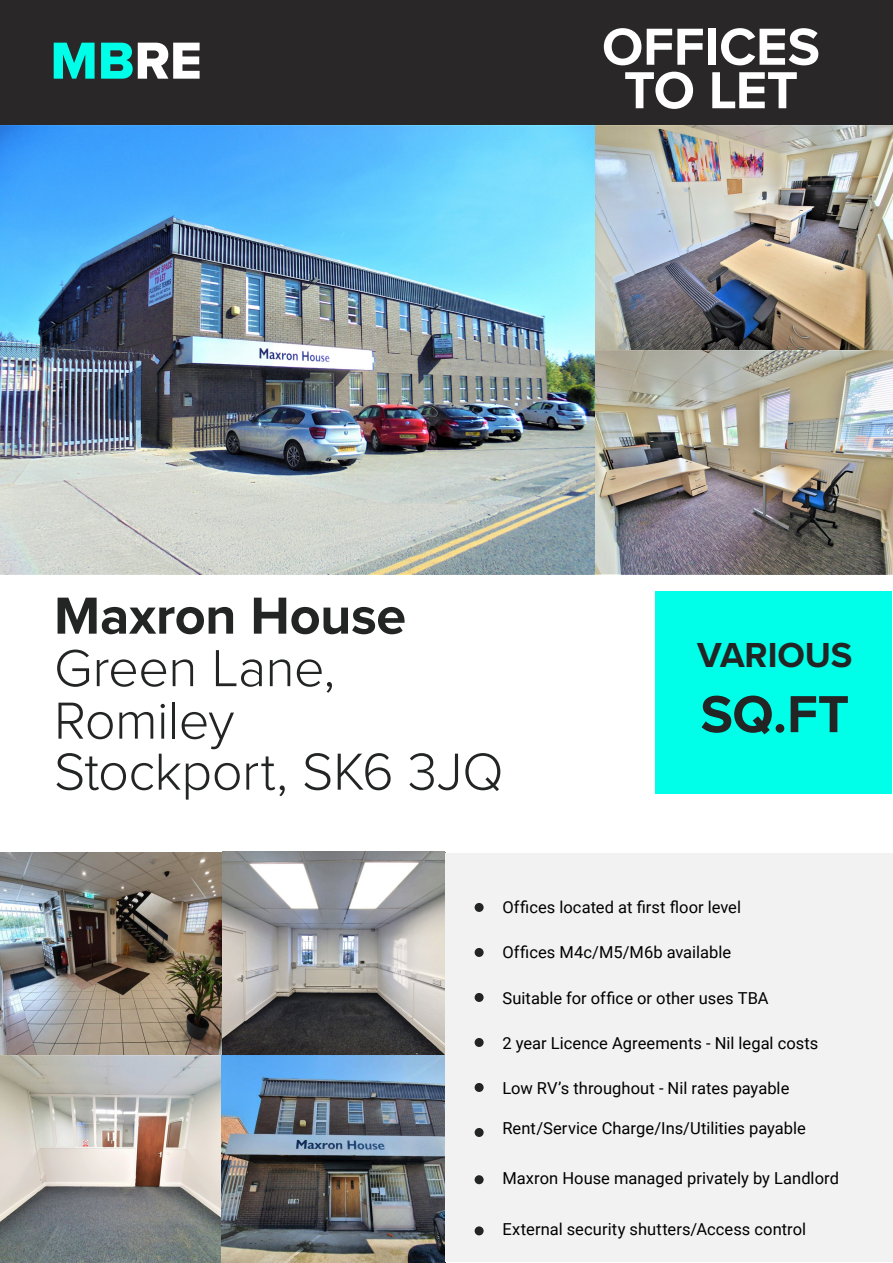
<style>
.page{position:relative;width:893px;height:1263px;background:#fff}
.page>*{position:absolute;margin:0;border:0;box-sizing:border-box;transform-origin:0 0}
.Subheader_1{font:300 54px "Proxima Nova";letter-spacing:-.01em;color:#232424}
.t1{font:700 54px/43.5px "Proxima Nova";letter-spacing:-.005em;color:#fff;text-align:center}
.Header_1{font:700 54px "Proxima Nova";letter-spacing:-.005em;color:#232424}
.Subheader_1-2{font:700 54px "Proxima Nova";color:#232424}
.t2{font:54px "Proxima Nova Extrabld";color:#00ffe9}
.Subheader_1-3{font:700 36px "Proxima Nova";letter-spacing:-.005em;color:#232424}
.t3{font:16.5px "Roboto";color:#000}
.s1{color:#fff}
</style>
<div class="page">
<div style="left:0;top:1px;width:892px;height:125px;background:#292727"></div>
<img style="left:0;top:126px;width:893px;height:448px">
<div style="left:655px;top:592px;width:236px;height:202px;background:#00ffe9"></div>
<div style="left:445px;top:853px;width:448px;height:408px;background:#f2f2f2"></div>
<div style="left:475px;top:903px;width:9px;height:9px;background:#232424;border-radius:50%"></div>
<div style="left:475px;top:948px;width:9px;height:9px;background:#232424;border-radius:50%"></div>
<div style="left:475px;top:993px;width:9px;height:9px;background:#232424;border-radius:50%"></div>
<div style="left:475px;top:1038px;width:9px;height:9px;background:#232424;border-radius:50%"></div>
<div style="left:475px;top:1083px;width:9px;height:9px;background:#232424;border-radius:50%"></div>
<div style="left:475px;top:1128px;width:9px;height:9px;background:#232424;border-radius:50%"></div>
<div style="left:475px;top:1175px;width:9px;height:9px;background:#232424;border-radius:50%"></div>
<img style="left:0;top:852px;width:444px;height:411px">
<div style="left:475px;top:1226px;width:9px;height:9px;background:#232424;border-radius:50%"></div>
<p class="t2" style="left:50px;top:20px;width:153px">MB<span class="s1">RE</span></p>
<p class="t1" style="left:602px;top:24px;width:219px">OFFICES<br>TO LET</p>
<p class="Header_1" style="left:54px;top:575px;width:354px">Maxron House</p>
<p class="Subheader_1" style="left:54px;top:628px;width:283px">Green Lane,</p>
<p class="Subheader_1" style="left:54px;top:680px;width:182px">Romiley</p>
<p class="Subheader_1" style="left:54px;top:731px;width:451px">Stockport, SK6 3JQ</p>
<p class="Subheader_1-3" style="left:697px;top:628px;width:157px">VARIOUS</p>
<p class="Subheader_1-2" style="left:700px;top:674px;width:150px">SQ.FT</p>
<p class="t3" style="left:502px;top:896px;width:240px">Offices located at first floor level</p>
<p class="t3" style="left:502px;top:941px;width:230px">Offices M4c/M5/M6b available</p>
<p class="t3" style="left:502px;top:986px;width:268px">Suitable for office or other uses TBA</p>
<p class="t3" style="left:502px;top:1031px;width:318px">2 year Licence Agreements - Nil legal costs</p>
<p class="t3" style="left:502px;top:1076px;width:289px">Low RV’s throughout - Nil rates payable</p>
<p class="t3" style="left:502px;top:1116px;width:305px">Rent/Service Charge/Ins/Utilities payable</p>
<p class="t3" style="left:502px;top:1167px;width:338px">Maxron House managed privately by Landlord</p>
<p class="t3" style="left:502px;top:1218px;width:305px">External security shutters/Access control</p>
</div>
